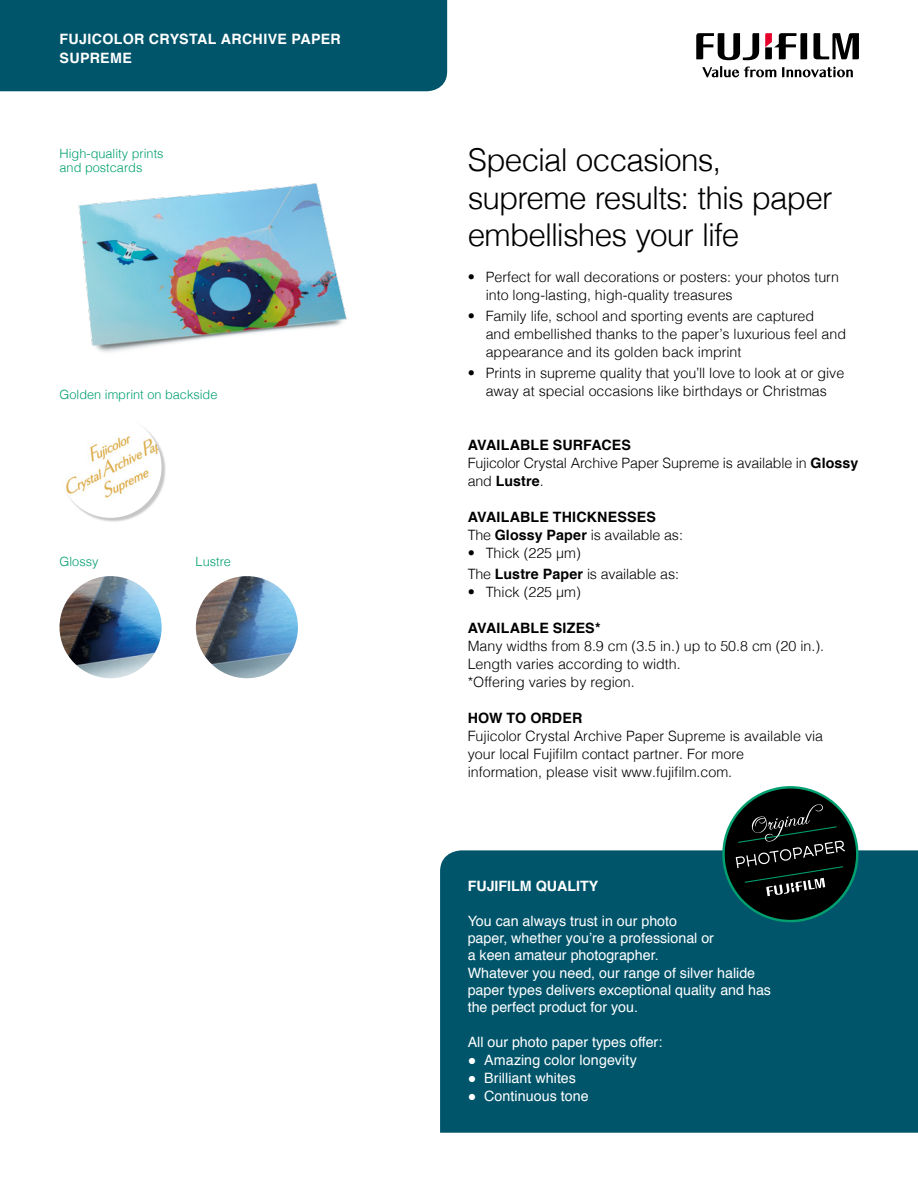
<style>
.page{position:relative;width:918px;height:1188px;background:#fff}
.page>*{position:absolute;margin:0;border:0;box-sizing:border-box;transform-origin:0 0}
.Headline_back{font:300 31.5px/37.5px "Helvetica";letter-spacing:-.025em;color:#000}
.copy_backside{font:300 14.25px/18px "Helvetica";color:#000}
.copy_in_box{font:14.25px/17.2px "Helvetica";color:#fff}
.subline{font:700 14.25px "Helvetica";letter-spacing:.01em;color:#000}
.Headline_in_box{font:700 14.25px/19.5px "Helvetica";letter-spacing:.015em;color:#fff}
.t1{font:300 12.75px/14.2px "Helvetica";color:#009f6f}
.s1{font-weight:700}
</style>
<div class="page">
<svg style="left:813px;top:33px;width:46px;height:26px"></svg>
<svg style="left:696px;top:33px;width:63px;height:27px"></svg>
<svg style="left:765px;top:33px;width:42px;height:26px"></svg>
<svg style="left:702px;top:66px;width:74px;height:11px"></svg>
<svg style="left:782px;top:67px;width:71px;height:10px"></svg>
<div style="left:0;top:0;width:448px;height:92px;background:#00556b"></div>
<img style="left:78px;top:183px;width:269px;height:169px">
<img style="left:60px;top:576px;width:102px;height:102px;border-radius:51px">
<img style="left:196px;top:576px;width:102px;height:102px;border-radius:51px">
<div style="left:440px;top:850px;width:478px;height:283px;background:#00556b"></div>
<div style="left:61px;top:417px;width:105px;height:106px;background:#000;opacity:.23"></div>
<img style="left:60px;top:416px;width:102px;height:102px;border-radius:51px">
<svg style="left:719px;top:786px;width:143px;height:140px;background:#294040"></svg>
<p class="Headline_in_box" style="left:60px;top:29px;width:283px">FUJICOLOR CRYSTAL ARCHIVE PAPER<br>SUPREME</p>
<p class="t1" style="left:60px;top:145px;width:106px">High-quality prints and postcards</p>
<p class="t1" style="left:60px;top:387px;width:159px">Golden imprint on backside</p>
<p class="t1" style="left:60px;top:553px;width:40px">Glossy</p>
<p class="t1" style="left:196px;top:553px;width:37px">Lustre</p>
<p class="Headline_back" style="left:468px;top:139px;width:255px">Special occasions,</p>
<p class="Headline_back" style="left:468px;top:177px;width:366px">supreme results: this paper embellishes your life</p>
<p class="copy_backside" style="left:486px;top:267px;width:355px;text-indent:-18px">• Perfect for wall decorations or posters: your photos turn into long-lasting, high-quality treasures</p>
<p class="copy_backside" style="left:486px;top:306px;width:362px;text-indent:-18px">• Family life, school and sporting events are captured<br>and embellished thanks to the paper’s luxurious feel and appearance and its golden back imprint</p>
<p class="copy_backside" style="left:468px;top:363px;width:378px;text-align:center">• Prints in supreme quality that you’ll love to look at or give away at special occasions like birthdays or Christmas</p>
<p class="subline" style="left:468px;top:434px;width:165px">AVAILABLE SURFACES</p>
<p class="copy_backside" style="left:468px;top:453px;width:392px">Fujicolor Crystal Archive Paper Supreme is available in <span class="s1">Glossy </span>and <span class="s1">Lustre</span>.</p>
<p class="subline" style="left:468px;top:506px;width:190px">AVAILABLE THICKNESSES</p>
<p class="copy_backside" style="left:468px;top:525px;width:217px">The <span class="s1">Glossy Paper</span> is available as:</p>
<p class="copy_backside" style="left:468px;top:543px;width:115px">• Thick (225 µm)</p>
<p class="copy_backside" style="left:468px;top:564px;width:213px">The <span class="s1">Lustre Paper</span> is available as:</p>
<p class="copy_backside" style="left:468px;top:582px;width:115px">• Thick (225 µm)</p>
<p class="subline" style="left:468px;top:617px;width:134px">AVAILABLE SIZES*</p>
<p class="copy_backside" style="left:468px;top:636px;width:358px">Many widths from 8.9 cm (3.5 in.) up to 50.8 cm (20 in.).</p>
<p class="copy_backside" style="left:468px;top:654px;width:215px">Length varies according to width.</p>
<p class="copy_backside" style="left:468px;top:672px;width:169px">*Offering varies by region.</p>
<p class="subline" style="left:468px;top:707px;width:116px">HOW TO ORDER</p>
<p class="copy_backside" style="left:468px;top:726px;width:357px">Fujicolor Crystal Archive Paper Supreme is available via</p>
<p class="copy_backside" style="left:468px;top:744px;width:278px">your local Fujifilm contact partner. For more</p>
<p class="copy_backside" style="left:468px;top:762px;width:266px">information, please visit www.fujifilm.com.</p>
<p class="Headline_in_box" style="left:468px;top:877px;width:132px">FUJIFILM QUALITY</p>
<p class="copy_in_box" style="left:468px;top:913px;width:305px">You can always trust in our photo<br>paper, whether you’re a professional or<br>a keen amateur photographer.<br>Whatever you need, our range of silver halide paper types delivers exceptional quality and has the perfect product for you.</p>
<p class="copy_in_box" style="left:468px;top:1033px;width:196px">All our photo paper types offer:</p>
<p class="copy_in_box" style="left:468px;top:1051px;width:171px">● Amazing color longevity</p>
<p class="copy_in_box" style="left:468px;top:1069px;width:110px">● Brilliant whites</p>
<p class="copy_in_box" style="left:468px;top:1087px;width:123px">● Continuous tone</p>
</div>
